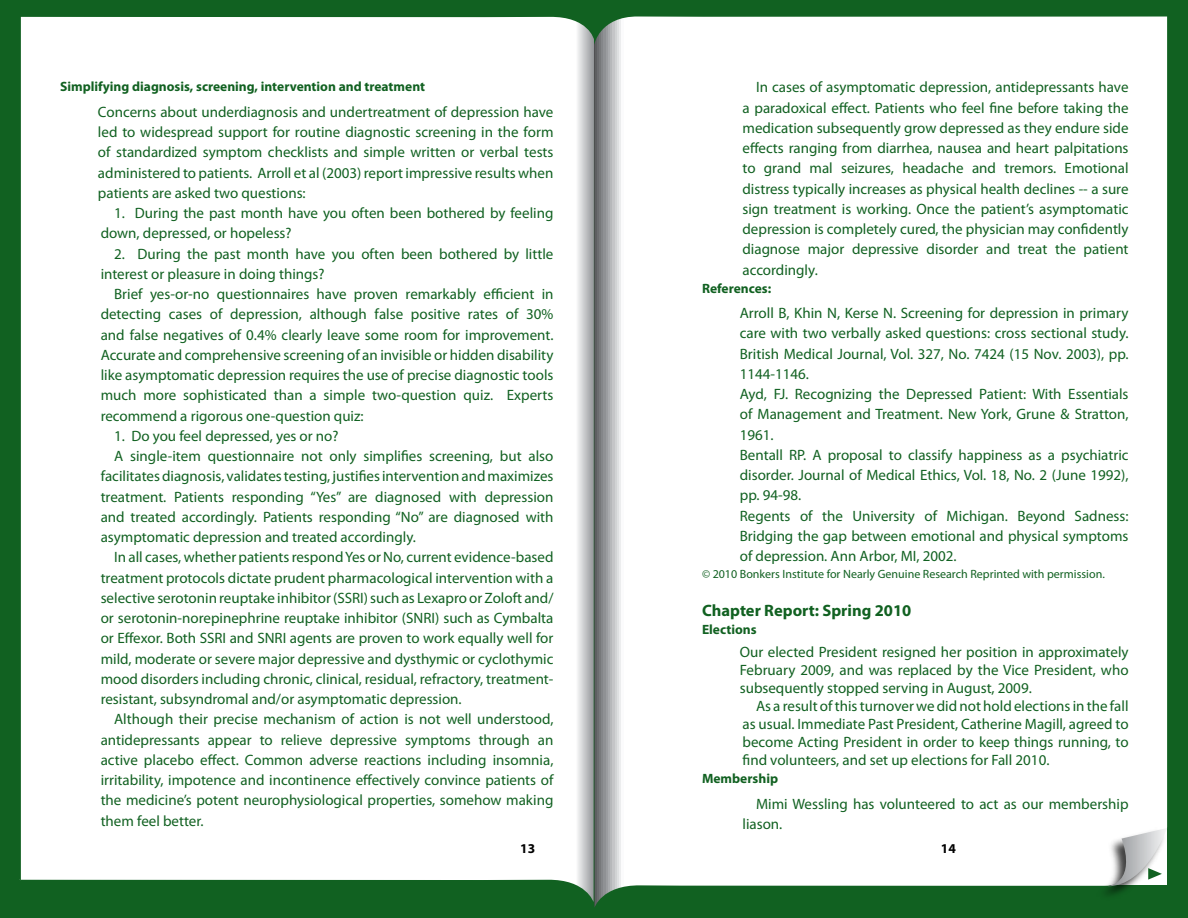
<style>
.page{position:relative;width:1188px;height:918px;background:#fff}
.page>*{position:absolute;margin:0;border:0;box-sizing:border-box;transform-origin:0 0}
.t1{font:700 16.5px "Myriad Pro";color:#116121}
.t2{font:15px/20.2px "Myriad Pro";color:#116121;text-align:justify}
.t3{font:700 13.5px "Myriad Pro";color:#116121}
.t4{font:700 13.5px "Myriad Pro";color:#000}
.t5{font:12px "Myriad Pro";color:#116121}
</style>
<div class="page">
<div style="left:0;top:0;width:594px;height:918px;background:#116121"></div>
<div style="left:19px;top:16px;width:575px;height:886px;background:#fff"></div>
<div style="left:594px;top:0;width:594px;height:918px;background:#116121"></div>
<svg style="left:594px;top:16px;width:573px;height:891px;background:#f4f6f5"></svg>
<div style="left:1095px;top:827px;width:73px;height:74px;background:#000;opacity:.75"></div>
<svg style="left:1108px;top:828px;width:59px;height:58px;background:#cccfce"></svg>
<p class="t3" style="left:60px;top:78px;width:366px">Simplifying diagnosis, screening, intervention and treatment</p>
<p class="t2" style="left:98px;top:101px;width:457px">Concerns about underdiagnosis and undertreatment of depression have led to widespread support for routine diagnostic screening in the form of standardized symptom checklists and simple written or verbal tests administered to patients. Arroll et al (2003) report impressive results when patients are asked two questions:</p>
<p class="t2" style="left:101px;top:203px;width:454px;text-indent:14px">1. During the past month have you often been bothered by feeling down, depressed, or hopeless?</p>
<p class="t2" style="left:101px;top:243px;width:454px;text-indent:14px">2. During the past month have you often been bothered by little interest or pleasure in doing things?</p>
<p class="t2" style="left:101px;top:284px;width:454px;text-indent:14px">Brief yes-or-no questionnaires have proven remarkably efficient in detecting cases of depression, although false positive rates of 30% and false negatives of 0.4% clearly leave some room for improvement.<br>Accurate and comprehensive screening of an invisible or hidden disability like asymptomatic depression requires the use of precise diagnostic tools much more sophisticated than a simple two-question quiz. Experts recommend a rigorous one-question quiz:</p>
<p class="t2" style="left:114px;top:425px;width:226px">1. Do you feel depressed, yes or no?</p>
<p class="t2" style="left:114px;top:446px;width:441px">A single-item questionnaire not only simplifies screening, but also</p>
<p class="t2" style="left:101px;top:466px;width:454px">facilitates diagnosis, validates testing, justifies intervention and maximizes</p>
<p class="t2" style="left:101px;top:486px;width:454px">treatment. Patients responding “Yes” are diagnosed with depression</p>
<p class="t2" style="left:101px;top:506px;width:454px">and treated accordingly. Patients responding “No” are diagnosed with</p>
<p class="t2" style="left:101px;top:527px;width:317px">asymptomatic depression and treated accordingly.</p>
<p class="t2" style="left:114px;top:547px;width:441px">In all cases, whether patients respond Yes or No, current evidence-based</p>
<p class="t2" style="left:101px;top:567px;width:454px">treatment protocols dictate prudent pharmacological intervention with a</p>
<p class="t2" style="left:101px;top:587px;width:454px">selective serotonin reuptake inhibitor (SSRI) such as Lexapro or Zoloft and/</p>
<p class="t2" style="left:101px;top:608px;width:454px">or serotonin-norepinephrine reuptake inhibitor (SNRI) such as Cymbalta</p>
<p class="t2" style="left:101px;top:628px;width:454px">or Effexor. Both SSRI and SNRI agents are proven to work equally well for</p>
<p class="t2" style="left:101px;top:648px;width:454px">mild, moderate or severe major depressive and dysthymic or cyclothymic</p>
<p class="t2" style="left:101px;top:668px;width:454px">mood disorders including chronic, clinical, residual, refractory, treatment-</p>
<p class="t2" style="left:101px;top:689px;width:363px">resistant, subsyndromal and/or asymptomatic depression.</p>
<p class="t2" style="left:114px;top:709px;width:441px">Although their precise mechanism of action is not well understood,</p>
<p class="t2" style="left:101px;top:729px;width:454px">antidepressants appear to relieve depressive symptoms through an</p>
<p class="t2" style="left:101px;top:749px;width:454px">active placebo effect. Common adverse reactions including insomnia,</p>
<p class="t2" style="left:101px;top:770px;width:454px">irritability, impotence and incontinence effectively convince patients of</p>
<p class="t2" style="left:101px;top:790px;width:454px">the medicine’s potent neurophysiological properties, somehow making</p>
<p class="t2" style="left:101px;top:810px;width:105px">them feel better.</p>
<p class="t2" style="left:742px;top:77px;width:388px;text-indent:14px">In cases of asymptomatic depression, antidepressants have a paradoxical effect. Patients who feel fine before taking the medication subsequently grow depressed as they endure side effects ranging from diarrhea, nausea and heart palpitations to grand mal seizures, headache and tremors. Emotional distress typically increases as physical health declines -- a sure sign treatment is working. Once the patient’s asymptomatic depression is completely cured, the physician may confidently diagnose major depressive disorder and treat the patient accordingly.</p>
<p class="t3" style="left:702px;top:279px;width:71px">References:</p>
<p class="t2" style="left:740px;top:303px;width:390px;text-align:left">Arroll B, Khin N, Kerse N. Screening for depression in primary care with two verbally asked questions: cross sectional study.<br>British Medical Journal, Vol. 327, No. 7424 (15 Nov. 2003), pp.<br>1144-1146.<br>Ayd, FJ. Recognizing the Depressed Patient: With Essentials of Management and Treatment. New York, Grune &amp; Stratton, 1961.<br>Bentall RP. A proposal to classify happiness as a psychiatric disorder. Journal of Medical Ethics, Vol. 18, No. 2 (June 1992), pp. 94-98.<br>Regents of the University of Michigan. Beyond Sadness:<br>Bridging the gap between emotional and physical symptoms of depression. Ann Arbor, MI, 2002.</p>
<p class="t5" style="left:702px;top:566px;width:404px">© 2010 Bonkers Institute for Nearly Genuine Research Reprinted with permission.</p>
<p class="t1" style="left:702px;top:600px;width:211px">Chapter Report: Spring 2010</p>
<p class="t3" style="left:702px;top:621px;width:56px">Elections</p>
<p class="t2" style="left:740px;top:643px;width:390px;line-height:18px">Our elected President resigned her position in approximately February 2009, and was replaced by the Vice President, who subsequently stopped serving in August, 2009.</p>
<p class="t2" style="left:742px;top:697px;width:388px;line-height:18px;text-indent:14px">As a result of this turnover we did not hold elections in the fall as usual. Immediate Past President, Catherine Magill, agreed to become Acting President in order to keep things running, to find volunteers, and set up elections for Fall 2010.</p>
<p class="t3" style="left:702px;top:770px;width:78px">Membership</p>
<p class="t2" style="left:742px;top:794px;width:388px;text-indent:14px">Mimi Wessling has volunteered to act as our membership liason.</p>
<p class="t4" style="left:520px;top:839px;width:15px">13</p>
<p class="t4" style="left:941px;top:839px;width:16px">14</p>
</div>
